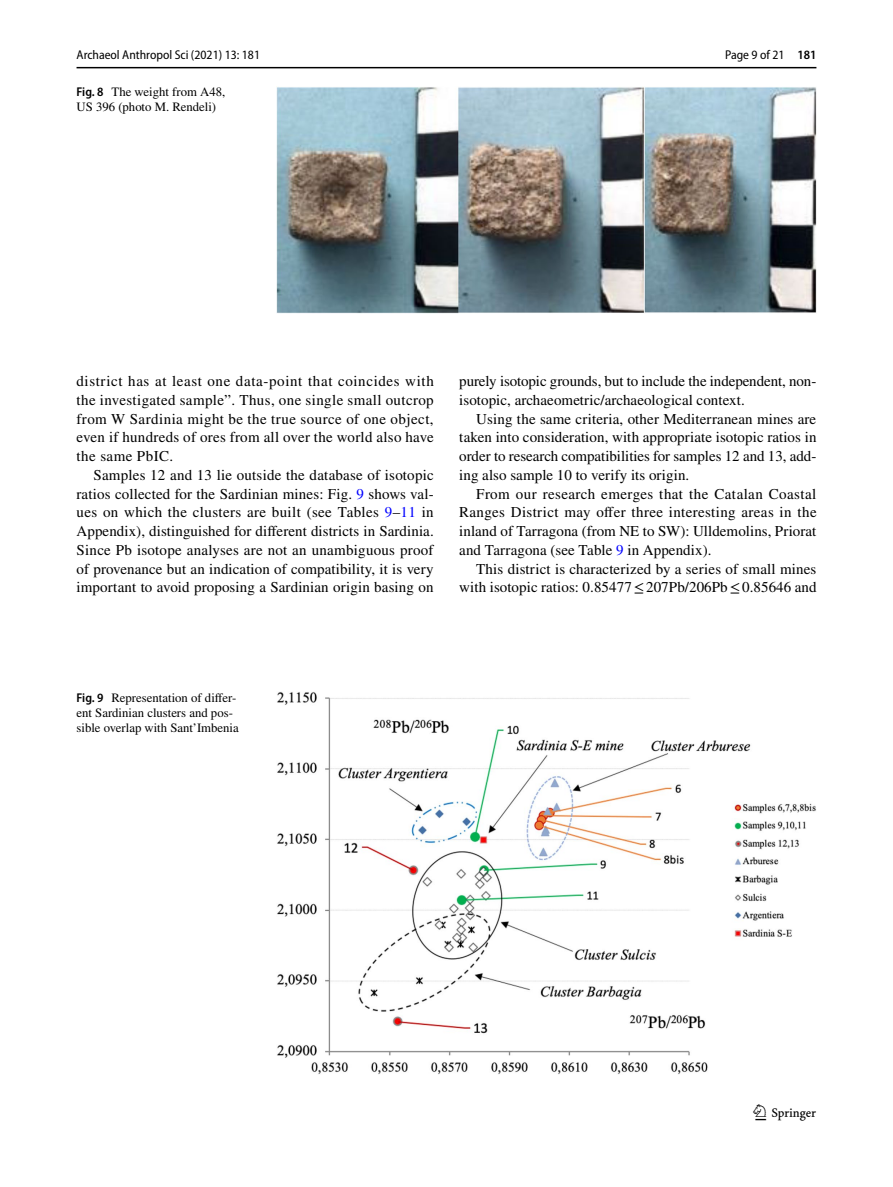
<style>
.page{position:relative;width:893px;height:1187px;background:#fff}
.page>*{position:absolute;margin:0;border:0;box-sizing:border-box;transform-origin:0 0}
.t1{font:22.5px "Springnew Regular 3";color:#000}
.t2{font:15px/18.8px "STIX";letter-spacing:.005em;color:#000;text-align:justify}
.t3{font:12.75px/15px "STIX";color:#000}
.t4{font:12.75px "Myriad Pro Semi Cn 4";color:#000}
.t5{font:semi-condensed 12.75px "Myriad Pro";color:#000}
.s1{font-family:"Myriad Pro";font-weight:600;font-stretch:semi-condensed}
.s2{font-weight:600}
.s3{color:#00f}
</style>
<div class="page">
<hr style="left:77px;top:67px;width:739px;height:1px;background:#000">
<img style="left:276px;top:87px;width:540px;height:226px">
<img style="left:277px;top:692px;width:539px;height:381px">
<p class="t4" style="left:77px;top:48px;width:185px">Archaeol Anthropol Sci (2021) 13: 181</p>
<p class="t3" style="left:77px;top:85px;width:150px"><span class="s1">Fig. 8</span> The weight from A48,<br>US 396 (photo M. Rendeli)</p>
<p class="t5" style="left:725px;top:48px;width:93px">Page 9 of 21 <span class="s2">181</span></p>
<p class="t2" style="left:77px;top:372px;width:359px">district has at least one data-point that coincides with the investigated sample”. Thus, one single small outcrop from W Sardinia might be the true source of one object, even if hundreds of ores from all over the world also have the same PbIC.</p>
<p class="t2" style="left:77px;top:466px;width:359px;text-indent:17px">Samples 12 and 13 lie outside the database of isotopic ratios collected for the Sardinian mines: Fig. <span class="s3">9</span> shows val&shy;ues on which the clusters are built (see Tables <span class="s3">9</span>–<span class="s3">11</span> in Appendix), distinguished for different districts in Sardinia.<br>Since Pb isotope analyses are not an unambiguous proof of provenance but an indication of compatibility, it is very important to avoid proposing a Sardinian origin basing on</p>
<p class="t2" style="left:459px;top:372px;width:359px">purely isotopic grounds, but to include the independent, non&shy;isotopic, archaeometric/archaeological context.</p>
<p class="t2" style="left:459px;top:410px;width:359px;text-indent:17px">Using the same criteria, other Mediterranean mines are taken into consideration, with appropriate isotopic ratios in order to research compatibilities for samples 12 and 13, add&shy;ing also sample 10 to verify its origin.</p>
<p class="t2" style="left:459px;top:485px;width:359px;text-indent:17px">From our research emerges that the Catalan Coastal Ranges District may offer three interesting areas in the inland of Tarragona (from NE to SW): Ulldemolins, Priorat and Tarragona (see Table <span class="s3">9</span> in Appendix).</p>
<p class="t2" style="left:459px;top:560px;width:359px;text-align:right">This district is characterized by a series of small mines with isotopic ratios: 0.85477≤207Pb/206Pb≤0.85646 and</p>
<p class="t3" style="left:77px;top:690px;width:164px"><span class="s1">Fig. 9</span> Representation of differ&shy;ent Sardinian clusters and pos&shy;sible overlap with Sant’Imbenia</p>
<h1 class="t1" style="left:755px;top:1104px;width:62px">1 3</h1>
</div>
